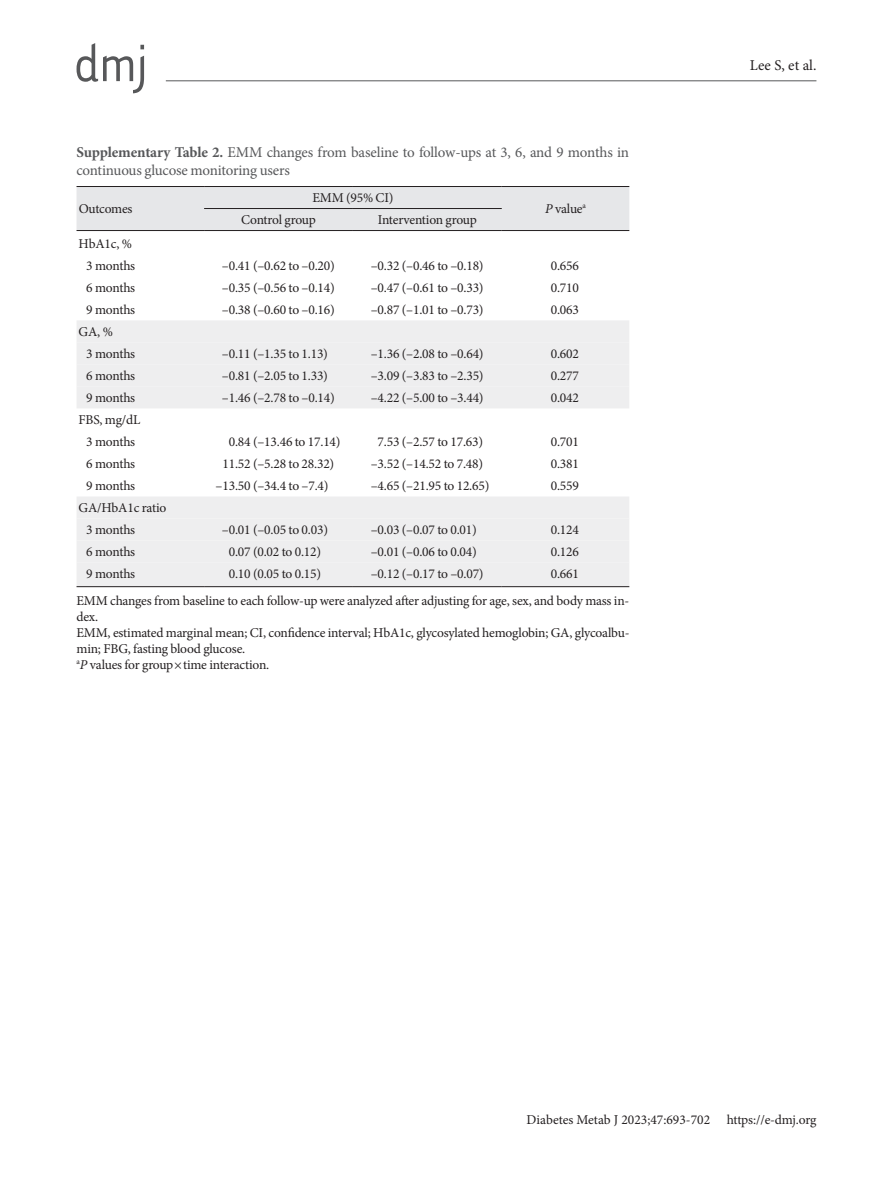
<style>
.page{position:relative;width:893px;height:1191px;background:#fff}
.page>*{position:absolute;margin:0;border:0;box-sizing:border-box;transform-origin:0 0}
.t1{font:15px/18px "Minion Pro";letter-spacing:-.015em;color:#57585a}
.t2{font:15px "Minion Pro";letter-spacing:.005em;color:#231f20}
.t3{font:13.5px/22px "Minion Pro";letter-spacing:-.015em;color:#231f20}
.s1{font-weight:700}
.s2{font-style:italic}
</style>
<div class="page">
<hr style="left:166px;top:80px;width:650px;height:1px;background:#57585a">
<svg style="left:77px;top:43px;width:67px;height:50px"></svg>
<div style="left:77px;top:187px;width:552px;height:43px;background:#e6e7e9"></div>
<div style="left:77px;top:320px;width:552px;height:22px;background:#eeeeef"></div>
<svg style="left:77px;top:342px;width:552px;height:244px;fill:#eeeeef"></svg>
<hr style="left:204px;top:230px;width:149px;height:1px;background:#231f20">
<hr style="left:353px;top:230px;width:149px;height:1px;background:#231f20">
<hr style="left:77px;top:586px;width:127px;height:1px;background:#231f20">
<hr style="left:204px;top:586px;width:149px;height:1px;background:#231f20">
<hr style="left:353px;top:586px;width:149px;height:1px;background:#231f20">
<hr style="left:502px;top:586px;width:127px;height:1px;background:#231f20">
<hr style="left:77px;top:186px;width:127px;height:1px;background:#231f20">
<hr style="left:77px;top:230px;width:127px;height:1px;background:#231f20">
<hr style="left:502px;top:186px;width:127px;height:1px;background:#231f20">
<hr style="left:502px;top:230px;width:127px;height:1px;background:#231f20">
<hr style="left:204px;top:186px;width:149px;height:1px;background:#231f20">
<hr style="left:353px;top:186px;width:149px;height:1px;background:#231f20">
<hr style="left:204px;top:208px;width:149px;height:1px;background:#231f20">
<hr style="left:353px;top:208px;width:149px;height:1px;background:#231f20">
<p class="t1" style="left:77px;top:143px;width:554px"><span class="s1">Supplementary Table 2.</span> EMM changes from baseline to follow-ups at 3, 6, and 9 months in continuous glucose monitoring users</p>
<p class="t3" style="left:79px;top:198px;width:55px">Outcomes</p>
<p class="t3" style="left:312px;top:187px;width:83px">EMM (95% CI)</p>
<p class="t3" style="left:545px;top:198px;width:42px"><span class="s2">P</span> value<sup>a</sup></p>
<p class="t3" style="left:241px;top:209px;width:76px">Control group</p>
<p class="t3" style="left:378px;top:209px;width:100px">Intervention group</p>
<p class="t3" style="left:79px;top:232px;width:58px;text-align:center">HbA1c, %<br>3 months</p>
<p class="t3" style="left:222px;top:254px;width:114px">–0.41 (–0.62 to –0.20)</p>
<p class="t3" style="left:371px;top:254px;width:114px">–0.32 (–0.46 to –0.18)</p>
<p class="t3" style="left:551px;top:254px;width:30px">0.656</p>
<p class="t3" style="left:86px;top:276px;width:50px">6 months</p>
<p class="t3" style="left:222px;top:276px;width:114px">–0.35 (–0.56 to –0.14)</p>
<p class="t3" style="left:371px;top:276px;width:114px">–0.47 (–0.61 to –0.33)</p>
<p class="t3" style="left:551px;top:276px;width:30px">0.710</p>
<p class="t3" style="left:86px;top:298px;width:50px">9 months</p>
<p class="t3" style="left:222px;top:298px;width:114px">–0.38 (–0.60 to –0.16)</p>
<p class="t3" style="left:371px;top:298px;width:114px">–0.87 (–1.01 to –0.73)</p>
<p class="t3" style="left:551px;top:298px;width:30px">0.063</p>
<p class="t3" style="left:86px;top:320px;width:50px;text-indent:-8px">GA, %<br>3 months</p>
<p class="t3" style="left:222px;top:342px;width:108px">–0.11 (–1.35 to 1.13)</p>
<p class="t3" style="left:371px;top:342px;width:114px">–1.36 (–2.08 to –0.64)</p>
<p class="t3" style="left:551px;top:342px;width:30px">0.602</p>
<p class="t3" style="left:86px;top:364px;width:50px">6 months</p>
<p class="t3" style="left:222px;top:364px;width:108px">–0.81 (–2.05 to 1.33)</p>
<p class="t3" style="left:371px;top:364px;width:114px">–3.09 (–3.83 to –2.35)</p>
<p class="t3" style="left:551px;top:364px;width:30px">0.277</p>
<p class="t3" style="left:86px;top:386px;width:50px">9 months</p>
<p class="t3" style="left:222px;top:386px;width:114px">–1.46 (–2.78 to –0.14)</p>
<p class="t3" style="left:371px;top:386px;width:114px">–4.22 (–5.00 to –3.44)</p>
<p class="t3" style="left:551px;top:386px;width:30px">0.042</p>
<p class="t3" style="left:79px;top:408px;width:63px;text-align:center">FBS, mg/dL<br>3 months</p>
<p class="t3" style="left:229px;top:430px;width:113px">0.84 (–13.46 to 17.14)</p>
<p class="t3" style="left:378px;top:430px;width:107px">7.53 (–2.57 to 17.63)</p>
<p class="t3" style="left:551px;top:430px;width:30px">0.701</p>
<p class="t3" style="left:86px;top:452px;width:50px">6 months</p>
<p class="t3" style="left:222px;top:452px;width:113px">11.52 (–5.28 to 28.32)</p>
<p class="t3" style="left:371px;top:452px;width:114px">–3.52 (–14.52 to 7.48)</p>
<p class="t3" style="left:551px;top:452px;width:30px">0.381</p>
<p class="t3" style="left:86px;top:474px;width:50px">9 months</p>
<p class="t3" style="left:216px;top:474px;width:114px">–13.50 (–34.4 to –7.4)</p>
<p class="t3" style="left:371px;top:474px;width:120px">–4.65 (–21.95 to 12.65)</p>
<p class="t3" style="left:551px;top:474px;width:30px">0.559</p>
<p class="t3" style="left:86px;top:496px;width:82px;text-indent:-8px">GA/HbA1c ratio<br>3 months</p>
<p class="t3" style="left:222px;top:518px;width:108px">–0.01 (–0.05 to 0.03)</p>
<p class="t3" style="left:371px;top:518px;width:108px">–0.03 (–0.07 to 0.01)</p>
<p class="t3" style="left:551px;top:518px;width:30px">0.124</p>
<p class="t3" style="left:86px;top:540px;width:50px">6 months</p>
<p class="t3" style="left:229px;top:540px;width:94px">0.07 (0.02 to 0.12)</p>
<p class="t3" style="left:371px;top:540px;width:108px">–0.01 (–0.06 to 0.04)</p>
<p class="t3" style="left:551px;top:540px;width:30px">0.126</p>
<p class="t3" style="left:86px;top:562px;width:50px">9 months</p>
<p class="t3" style="left:229px;top:562px;width:94px">0.10 (0.05 to 0.15)</p>
<p class="t3" style="left:371px;top:562px;width:114px">–0.12 (–0.17 to –0.07)</p>
<p class="t3" style="left:77px;top:560px;width:554px;line-height:26.7px;text-indent:474px">0.661<br>EMM changes from baseline to each follow-up were analyzed after adjusting for age, sex, and body mass in-</p>
<p class="t3" style="left:77px;top:608px;width:554px;line-height:16.2px">dex.<br>EMM, estimated marginal mean; CI, confidence interval; HbA1c, glycosylated hemoglobin; GA, glycoalbu&shy;min; FBG, fasting blood glucose.<br><sup>a</sup><span class="s2">P</span> values for group×time interaction.</p>
<p class="t2" style="left:750px;top:55px;width:68px">Lee S, et al.</p>
<p class="t3" style="left:527px;top:1108px;width:291px">Diabetes Metab J 2023;47:693-702 https://e-dmj.org</p>
</div>
